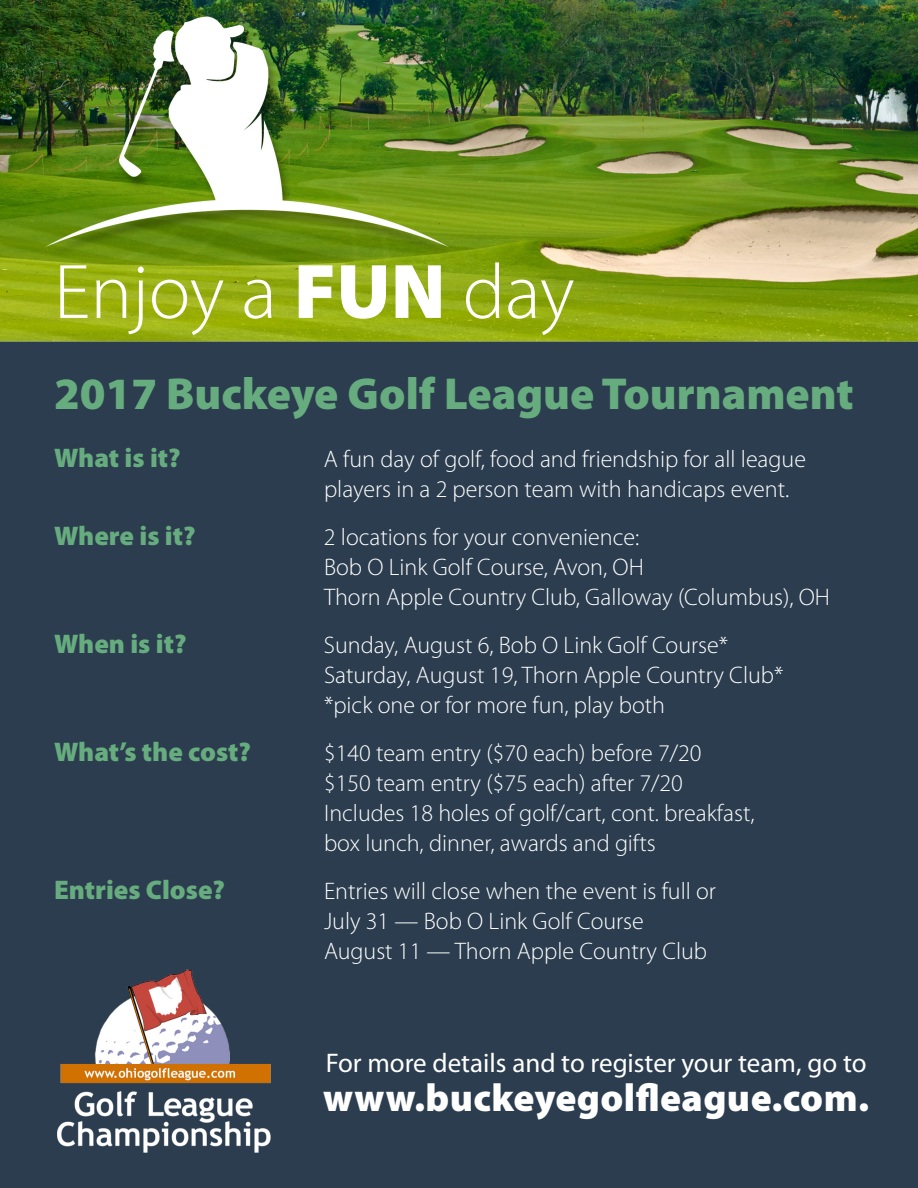
<style>
.page{position:relative;width:918px;height:1188px;background:#fff}
.page>*{position:absolute;margin:0;border:0;box-sizing:border-box;transform-origin:0 0}
.t1{font:300 78px "Myriad Pro";color:#fff}
.t2{font:900 45px "Myriad Pro";color:#67ac7f}
.t3{font:900 39px "Myriad Pro";letter-spacing:.01em;color:#fff}
.t4{font:900 27px "Myriad Pro";color:#67ac7f}
.t5{font:27px "Myriad Pro";color:#fff}
.t6{font:300 24px/30px "Myriad Pro";color:#fff}
.s1{font-weight:900}
</style>
<div class="page">
<img style="left:0;top:0;width:918px;height:1188px">
<p class="t1" style="left:54px;top:249px;width:522px">Enjoy a <span class="s1">FUN</span> day</p>
<p class="t2" style="left:54px;top:368px;width:801px">2017 Buckeye Golf League Tournament</p>
<p class="t4" style="left:54px;top:443px;width:128px">What is it?</p>
<p class="t6" style="left:324px;top:445px;width:484px">A fun day of golf, food and friendship for all league</p>
<p class="t6" style="left:324px;top:475px;width:467px">players in a 2 person team with handicaps event.</p>
<p class="t4" style="left:54px;top:521px;width:143px">Where is it?</p>
<p class="t6" style="left:324px;top:523px;width:317px">2 locations for your convenience:</p>
<p class="t6" style="left:324px;top:553px;width:321px">Bob O Link Golf Course, Avon, OH</p>
<p class="t6" style="left:324px;top:583px;width:508px">Thorn Apple Country Club, Galloway (Columbus), OH</p>
<p class="t4" style="left:54px;top:629px;width:134px">When is it?</p>
<p class="t6" style="left:324px;top:631px;width:406px">Sunday, August 6, Bob O Link Golf Course*</p>
<p class="t6" style="left:324px;top:661px;width:461px">Saturday, August 19, Thorn Apple Country Club*</p>
<p class="t6" style="left:324px;top:691px;width:343px">*pick one or for more fun, play both</p>
<p class="t4" style="left:54px;top:737px;width:199px">What’s the cost?</p>
<p class="t6" style="left:324px;top:739px;width:379px">$140 team entry ($70 each) before 7/20</p>
<p class="t6" style="left:324px;top:769px;width:361px">$150 team entry ($75 each) after 7/20</p>
<p class="t6" style="left:324px;top:799px;width:432px">Includes 18 holes of golf/cart, cont. breakfast, box lunch, dinner, awards and gifts</p>
<p class="t4" style="left:54px;top:875px;width:173px">Entries Close?</p>
<p class="t6" style="left:324px;top:877px;width:394px">Entries will close when the event is full or<br>July 31 — Bob O Link Golf Course</p>
<p class="t6" style="left:324px;top:937px;width:385px">August 11 — Thorn Apple Country Club</p>
<p class="t5" style="left:326px;top:1046px;width:542px">For more details and to register your team, go to</p>
<p class="t3" style="left:323px;top:1076px;width:547px">www.buckeyegolfleague.com.</p>
</div>
